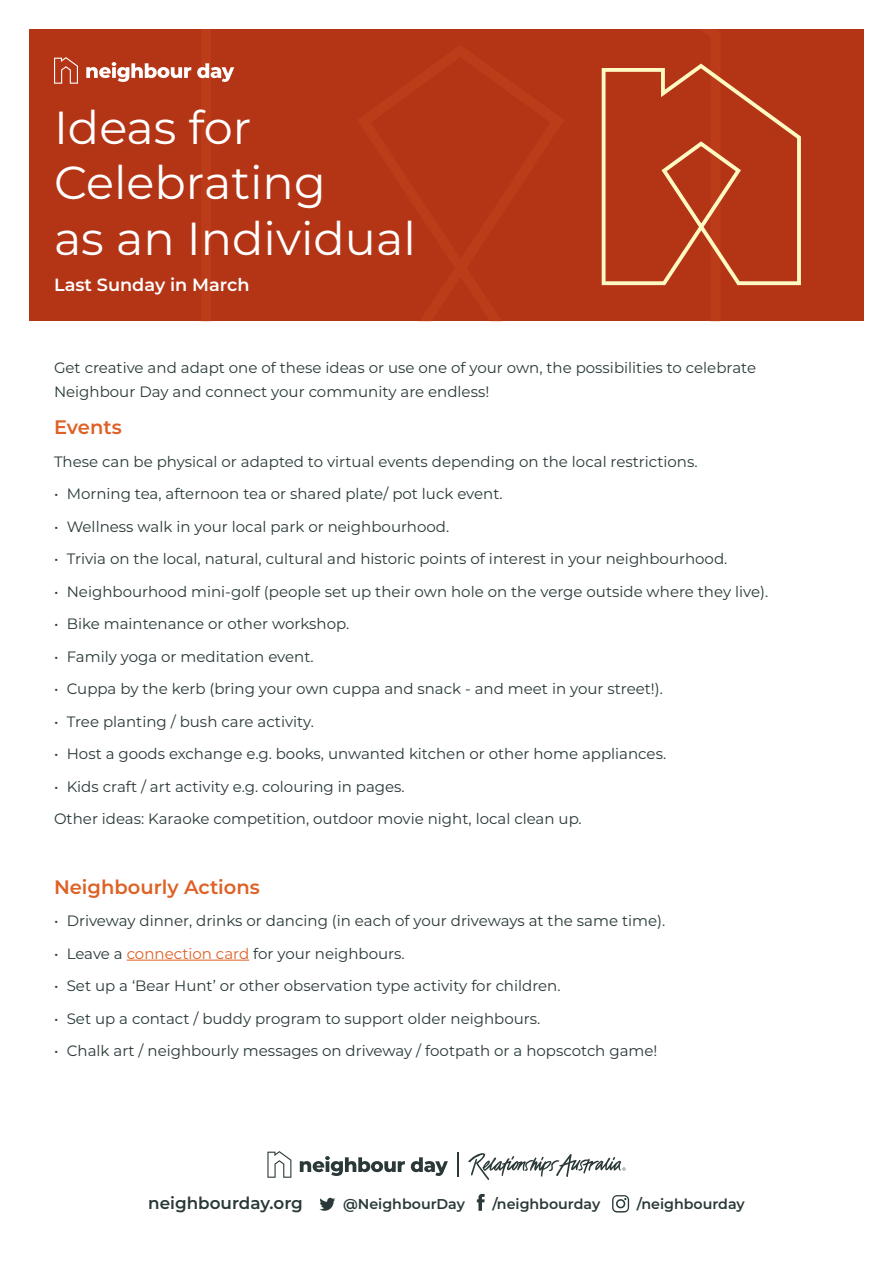
<style>
.page{position:relative;width:893px;height:1263px;background:#fff}
.page>*{position:absolute;margin:0;border:0;box-sizing:border-box;transform-origin:0 0}
.t1{font:46.2px/55.3px "Montserrat";color:#fff}
.t2{font:600 19.5px "Montserrat";color:#de6126}
.t3{font:600 17.7px "Montserrat";color:#fff}
.t4{font:600 16.8px "Montserrat";color:#293838}
.t5{font:15px/24px "Montserrat";color:#293838}
.t6{font:600 14.25px "Montserrat";color:#293838}
.s1{color:#de6126}
</style>
<div class="page">
<div style="left:29px;top:30px;width:834px;height:291px;background:#b43416"></div>
<svg style="left:86px;top:62px;width:105px;height:20px"></svg>
<svg style="left:197px;top:63px;width:37px;height:19px"></svg>
<svg style="left:54px;top:57px;width:24px;height:27px"></svg>
<hr style="left:127px;top:960px;width:122px;height:1px;background:#de6126">
<svg style="left:319px;top:1198px;width:16px;height:13px"></svg>
<svg style="left:477px;top:1194px;width:8px;height:17px"></svg>
<svg style="left:612px;top:1195px;width:17px;height:17px"></svg>
<svg style="left:300px;top:1156px;width:105px;height:20px"></svg>
<svg style="left:411px;top:1157px;width:37px;height:19px"></svg>
<svg style="left:458px;top:1152px;width:1px;height:25px"></svg>
<svg style="left:468px;top:1153px;width:158px;height:27px"></svg>
<svg style="left:267px;top:1151px;width:24px;height:27px"></svg>
<svg style="left:602px;top:64px;width:199px;height:221px"></svg>
<h1 class="t1" style="left:54px;top:98px;width:363px">Ideas for<br>Celebrating<br>as an Individual</h1>
<p class="t3" style="left:54px;top:273px;width:197px">Last Sunday in March</p>
<p class="t5" style="left:54px;top:355px;width:704px">Get creative and adapt one of these ideas or use one of your own, the possibilities to celebrate<br>Neighbour Day and connect your community are endless!</p>
<h2 class="t2" style="left:54px;top:413px;width:69px">Events</h2>
<p class="t5" style="left:54px;top:449px;width:645px">These can be physical or adapted to virtual events depending on the local restrictions.</p>
<p class="t5" style="left:54px;top:481px;width:450px">• Morning tea, afternoon tea or shared plate/ pot luck event.</p>
<p class="t5" style="left:54px;top:514px;width:397px">• Wellness walk in your local park or neighbourhood.</p>
<p class="t5" style="left:54px;top:546px;width:675px">• Trivia on the local, natural, cultural and historic points of interest in your neighbourhood.</p>
<p class="t5" style="left:54px;top:579px;width:716px">• Neighbourhood mini-golf (people set up their own hole on the verge outside where they live).</p>
<p class="t5" style="left:54px;top:611px;width:297px">• Bike maintenance or other workshop.</p>
<p class="t5" style="left:54px;top:644px;width:261px">• Family yoga or meditation event.</p>
<p class="t5" style="left:54px;top:676px;width:610px">• Cuppa by the kerb (bring your own cuppa and snack - and meet in your street!).</p>
<p class="t5" style="left:54px;top:709px;width:261px">• Tree planting / bush care activity.</p>
<p class="t5" style="left:54px;top:741px;width:614px">• Host a goods exchange e.g. books, unwanted kitchen or other home appliances.</p>
<p class="t5" style="left:54px;top:769px;width:529px;line-height:32.5px">• Kids craft / art activity e.g. colouring in pages.<br>Other ideas: Karaoke competition, outdoor movie night, local clean up.</p>
<h2 class="t2" style="left:54px;top:873px;width:207px">Neighbourly Actions</h2>
<p class="t5" style="left:54px;top:908px;width:613px">• Driveway dinner, drinks or dancing (in each of your driveways at the same time).</p>
<p class="t5" style="left:54px;top:941px;width:352px">• Leave a <span class="s1">connection card</span> for your neighbours.</p>
<p class="t5" style="left:54px;top:973px;width:508px">• Set up a ‘Bear Hunt’ or other observation type activity for children.</p>
<p class="t5" style="left:54px;top:1006px;width:488px">• Set up a contact / buddy program to support older neighbours.</p>
<p class="t5" style="left:54px;top:1038px;width:605px">• Chalk art / neighbourly messages on driveway / footpath or a hopscotch game!</p>
<p class="t4" style="left:148px;top:1191px;width:156px">neighbourday.org</p>
<p class="t6" style="left:343px;top:1194px;width:123px">@NeighbourDay</p>
<p class="t6" style="left:492px;top:1194px;width:109px">/neighbourday</p>
<p class="t6" style="left:637px;top:1194px;width:109px">/neighbourday</p>
</div>
